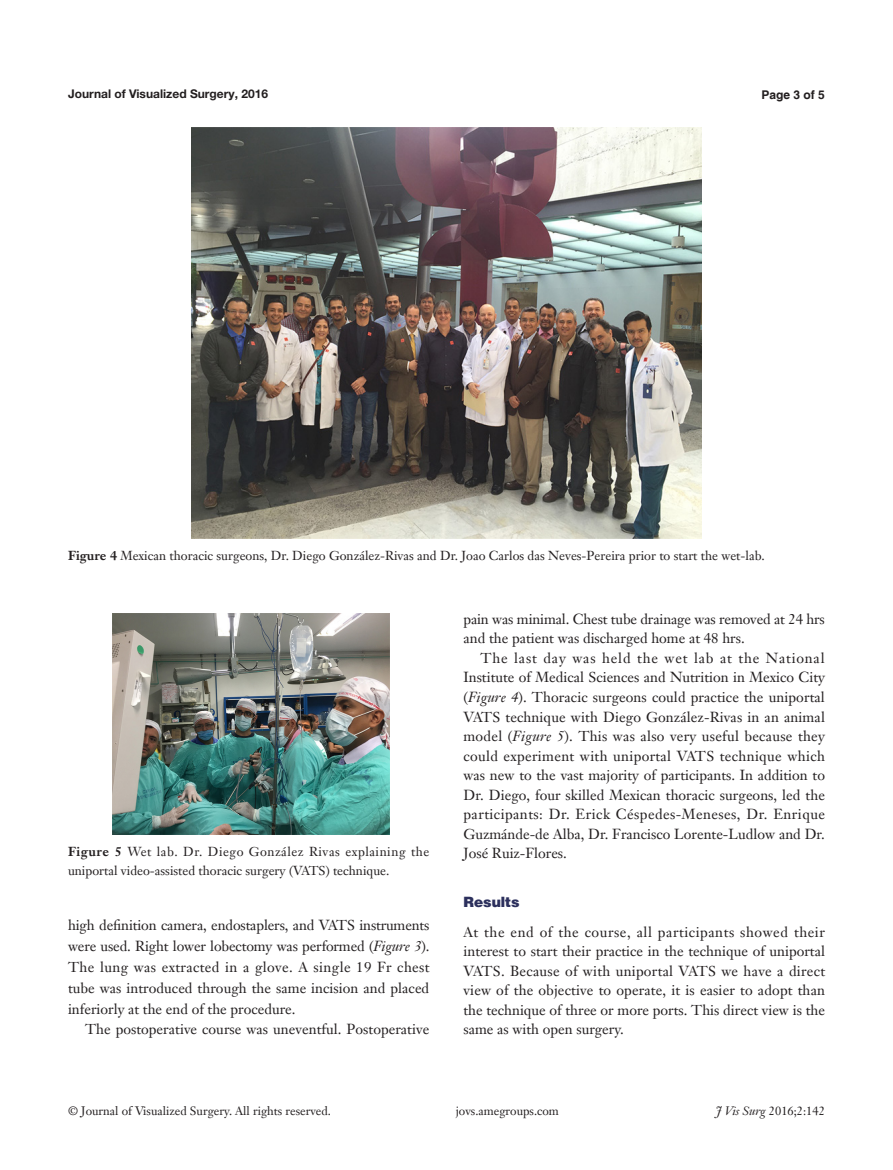
<style>
.page{position:relative;width:893px;height:1170px;background:#fff}
.page>*{position:absolute;margin:0;border:0;box-sizing:border-box;transform-origin:0 0}
.t1{font:14.25px/19.5px "Janson Text LT";color:#231f20;text-align:justify}
.一级标题-6_5{font:900 14.25px "Helvetica";color:#2c305d}
.t2{font:12.75px/19.5px "Janson Text LT";color:#231f20}
.t3{font:12px "Janson Text LT";color:#231f20}
.t4{font:700 12px "Helvetica Neue LT Pro";color:#231f20}
.t5{font:700 12px "Helvetica";color:#231f20}
.s1{font-weight:700}
.s2{font-style:italic}
</style>
<div class="page">
<img style="left:113px;top:613px;width:276px;height:221px">
<img style="left:191px;top:128px;width:511px;height:410px">
<p class="t4" style="left:68px;top:86px;width:202px">Journal of Visualized Surgery, 2016</p>
<p class="t5" style="left:762px;top:88px;width:65px">Page 3 of 5</p>
<p class="t2" style="left:68px;top:546px;width:698px"><span class="s1">Figure 4</span> Mexican thoracic surgeons, Dr. Diego González-Rivas and Dr. Joao Carlos das Neves-Pereira prior to start the wet-lab.</p>
<p class="t2" style="left:68px;top:841px;width:363px"><span class="s1">Figure 5</span> Wet lab. Dr. Diego González Rivas explaining the uniportal video-assisted thoracic surgery (VATS) technique.</p>
<p class="t1" style="left:68px;top:914px;width:363px;line-height:20.9px">high definition camera, endostaplers, and VATS instruments were used. Right lower lobectomy was performed (<span class="s2">Figure 3</span>).<br>The lung was extracted in a glove. A single 19 Fr chest tube was introduced through the same incision and placed inferiorly at the end of the procedure.</p>
<p class="t1" style="left:85px;top:1019px;width:346px">The postoperative course was uneventful. Postoperative</p>
<p class="t1" style="left:463px;top:609px;width:363px">pain was minimal. Chest tube drainage was removed at 24 hrs and the patient was discharged home at 48 hrs.</p>
<p class="t1" style="left:463px;top:648px;width:363px;text-indent:17px">The last day was held the wet lab at the National Institute of Medical Sciences and Nutrition in Mexico City (<span class="s2">Figure 4</span>). Thoracic surgeons could practice the uniportal VATS technique with Diego González-Rivas in an animal model (<span class="s2">Figure 5</span>). This was also very useful because they could experiment with uniportal VATS technique which was new to the vast majority of participants. In addition to Dr. Diego, four skilled Mexican thoracic surgeons, led the participants: Dr. Erick Céspedes-Meneses, Dr. Enrique Guzmánde-de Alba, Dr. Francisco Lorente-Ludlow and Dr.<br>José Ruiz-Flores.</p>
<p class="一级标题-6_5" style="left:463px;top:893px;width:58px">Results</p>
<p class="t1" style="left:463px;top:921px;width:363px">At the end of the course, all participants showed their interest to start their practice in the technique of uniportal VATS. Because of with uniportal VATS we have a direct view of the objective to operate, it is easier to adopt than the technique of three or more ports. This direct view is the same as with open surgery.</p>
<p class="t3" style="left:68px;top:1103px;width:264px">© Journal of Visualized Surgery. All rights reserved.</p>
<p class="t3" style="left:456px;top:1103px;width:105px">jovs.amegroups.com</p>
<p class="t3" style="left:716px;top:1103px;width:111px"><span class="s2">J Vis Surg</span> 2016;2:142</p>
</div>
